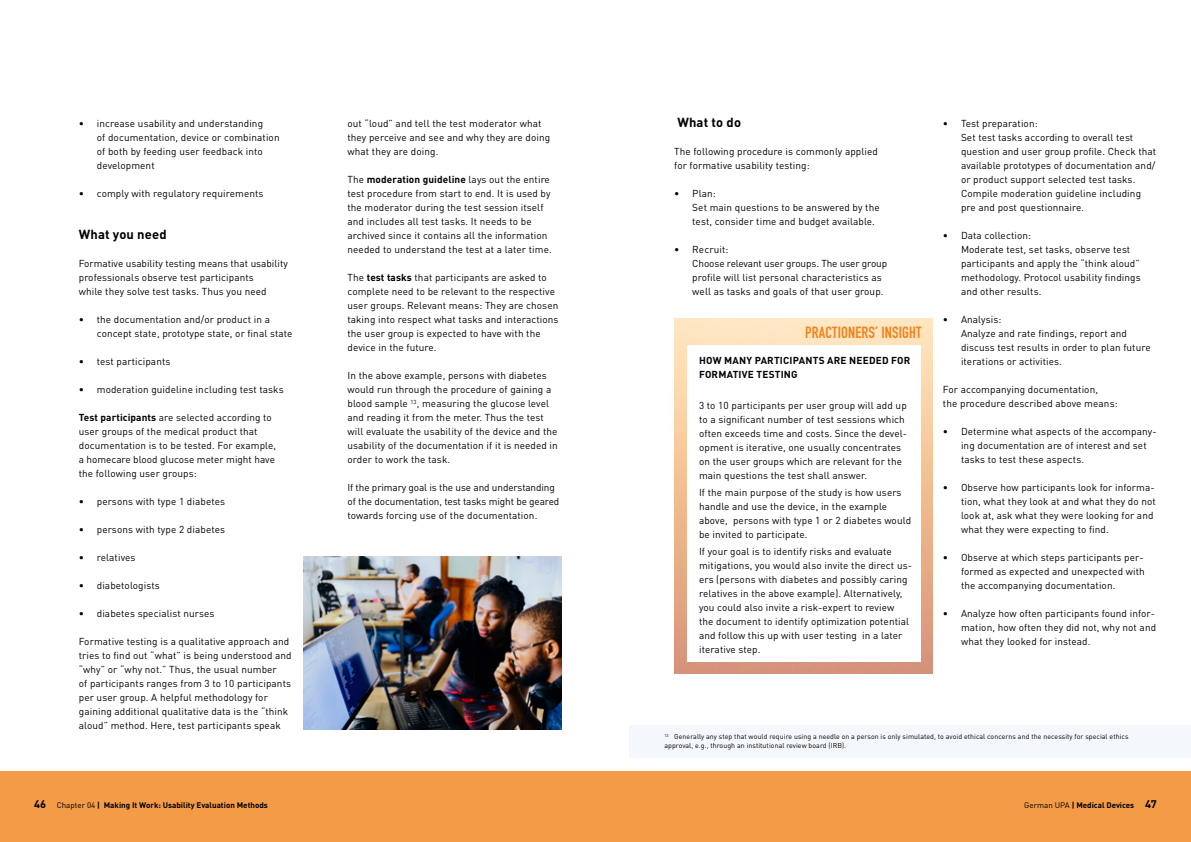
<style>
.page{position:relative;width:1191px;height:842px;background:#fff}
.page>*{position:absolute;margin:0;border:0;box-sizing:border-box;transform-origin:0 0}
.t1{font:700 16px "DIN Condensed";letter-spacing:.01em;color:#f0821a}
.Headline_3{font:700 13px "DIN Pro";letter-spacing:.01em;color:#000}
.t2{font:700 11px "DIN Pro";color:#000}
.Fließtext{font:10px/14px "DIN Pro";letter-spacing:.01em;color:#000}
.Fließtext-2{font:10px/14px "DIN Pro";letter-spacing:-.01em;color:#000}
.t3{font:700 10px/14px "DIN Pro";letter-spacing:.02em;color:#000}
.t4{font:700 8px "DIN Pro";color:#000}
.t5{font:7px/9px "DIN Pro";letter-spacing:.01em;color:#000}
.s1{font-weight:700}
.s2{font-weight:400}
.s3{font-size:11px}
</style>
<div class="page">
<div style="left:0;top:771px;width:1191px;height:71px;background:#f39b47"></div>
<div style="left:629px;top:725px;width:562px;height:32px;background:#f4f7fc"></div>
<img style="left:303px;top:557px;width:258px;height:172px">
<p class="Fließtext" style="left:97px;top:116px;width:184px;text-indent:-18px">• increase usability and understanding<br>of documentation, device or combination of both by feeding user feedback into development</p>
<p class="Fließtext" style="left:79px;top:186px;width:186px">• comply with regulatory requirements</p>
<h3 class="Headline_3" style="left:79px;top:226px;width:89px">What you need</h3>
<p class="Fließtext" style="left:79px;top:256px;width:210px">Formative usability testing means that usability professionals observe test participants<br>while they solve test tasks. Thus you need</p>
<p class="Fließtext" style="left:97px;top:312px;width:197px;text-indent:-18px">• the documentation and/or product in a concept state, prototype state, or final state</p>
<p class="Fließtext" style="left:79px;top:354px;width:93px">• test participants</p>
<p class="Fließtext" style="left:79px;top:382px;width:206px">• moderation guideline including test tasks</p>
<p class="Fließtext" style="left:79px;top:410px;width:199px"><span class="s1">Test participants</span> are selected according to user groups of the medical product that documentation is to be tested. For example, a homecare blood glucose meter might have the following user groups:</p>
<p class="Fließtext" style="left:79px;top:494px;width:148px">• persons with type 1 diabetes</p>
<p class="Fließtext" style="left:79px;top:522px;width:148px">• persons with type 2 diabetes</p>
<p class="Fließtext" style="left:79px;top:550px;width:58px">• relatives</p>
<p class="Fließtext" style="left:79px;top:578px;width:82px">• diabetologists</p>
<p class="Fließtext" style="left:79px;top:606px;width:137px">• diabetes specialist nurses</p>
<p class="Fließtext" style="left:79px;top:634px;width:214px">Formative testing is a qualitative approach and tries to find out “what” is being understood and “why” or “why not.” Thus, the usual number<br>of participants ranges from 3 to 10 participants per user group. A helpful methodology for gaining additional qualitative data is the “think aloud” method. Here, test participants speak</p>
<p class="Fließtext" style="left:347px;top:116px;width:204px">out “loud” and tell the test moderator what they perceive and see and why they are doing what they are doing.</p>
<p class="Fließtext" style="left:347px;top:172px;width:206px">The <span class="s1">moderation guideline</span> lays out the entire test procedure from start to end. It is used by the moderator during the test session itself and includes all test tasks. It needs to be archived since it contains all the information needed to understand the test at a later time.</p>
<p class="Fließtext" style="left:347px;top:270px;width:213px">The <span class="s1">test tasks</span> that participants are asked to complete need to be relevant to the respective user groups. Relevant means: They are chosen taking into respect what tasks and interactions the user group is expected to have with the device in the future.</p>
<p class="Fließtext" style="left:347px;top:368px;width:212px">In the above example, persons with diabetes would run through the procedure of gaining a blood sample <sup>13</sup>, measuring the glucose level and reading it from the meter. Thus the test will evaluate the usability of the device and the usability of the documentation if it is needed in order to work the task.</p>
<p class="Fließtext-2" style="left:347px;top:480px;width:213px">If the primary goal is the use and understanding of the documentation, test tasks might be geared towards forcing use of the documentation.</p>
<h3 class="Headline_3" style="left:677px;top:114px;width:65px">What to do</h3>
<p class="Fließtext" style="left:674px;top:144px;width:205px">The following procedure is commonly applied for formative usability testing:</p>
<p class="Fließtext" style="left:692px;top:186px;width:189px;text-indent:-18px">• Plan:<br>Set main questions to be answered by the test, consider time and budget available.</p>
<p class="Fließtext" style="left:692px;top:242px;width:196px;text-indent:-18px">• Recruit:<br>Choose relevant user groups. The user group profile will list personal characteristics as well as tasks and goals of that user group.</p>
<h1 class="t1" style="left:805px;top:322px;width:118px">PRACTIONERS’ INSIGHT</h1>
<p class="t3" style="left:699px;top:353px;width:213px">HOW MANY PARTICIPANTS ARE NEEDED FOR<br>FORMATIVE TESTING</p>
<p class="Fließtext" style="left:699px;top:398px;width:210px">3 to 10 participants per user group will add up to a significant number of test sessions which often exceeds time and costs. Since the devel&shy;opment is iterative, one usually concentrates on the user groups which are relevant for the main questions the test shall answer.</p>
<p class="Fließtext" style="left:699px;top:485px;width:214px">If the main purpose of the study is how users handle and use the device, in the example above, persons with type 1 or 2 diabetes would be invited to participate.</p>
<p class="Fließtext" style="left:699px;top:544px;width:214px">If your goal is to identify risks and evaluate mitigations, you would also invite the direct us&shy;ers (persons with diabetes and possibly caring relatives in the above example). Alternatively, you could also invite a risk-expert to review<br>the document to identify optimization potential and follow this up with user testing in a later iterative step.</p>
<p class="Fließtext" style="left:961px;top:116px;width:197px;text-indent:-18px">• Test preparation:<br>Set test tasks according to overall test question and user group profile. Check that available prototypes of documentation and/ or product support selected test tasks.<br>Compile moderation guideline including pre and post questionnaire.</p>
<p class="Fließtext" style="left:961px;top:228px;width:181px;text-indent:-18px">• Data collection:<br>Moderate test, set tasks, observe test participants and apply the “think aloud” methodology. Protocol usability findings and other results.</p>
<p class="Fließtext" style="left:961px;top:312px;width:191px;text-indent:-18px">• Analysis:<br>Analyze and rate findings, report and discuss test results in order to plan future iterations or activities.</p>
<p class="Fließtext" style="left:943px;top:382px;width:176px">For accompanying documentation,<br>the procedure described above means:</p>
<p class="Fließtext" style="left:961px;top:424px;width:197px;text-indent:-18px">• Determine what aspects of the accompany&shy;ing documentation are of interest and set tasks to test these aspects.</p>
<p class="Fließtext" style="left:961px;top:480px;width:196px;text-indent:-18px">• Observe how participants look for informa&shy;tion, what they look at and what they do not look at, ask what they were looking for and what they were expecting to find.</p>
<p class="Fließtext" style="left:961px;top:550px;width:185px;text-align:justify;text-indent:-18px">• Observe at which steps participants per&shy;formed as expected and unexpected with the accompanying documentation.</p>
<p class="Fließtext" style="left:961px;top:606px;width:197px;text-align:justify;text-indent:-18px">• Analyze how often participants found infor&shy;mation, how often they did not, why not and what they looked for instead.</p>
<p class="t5" style="left:664px;top:732px;width:466px"><sup>13</sup> Generally any step that would require using a needle on a person is only simulated, to avoid ethical concerns and the necessity for special ethics approval, e.g., through an institutional review board (IRB).</p>
<p class="t2" style="left:34px;top:796px;width:13px">46</p>
<p class="t4" style="left:1024px;top:799px;width:134px"><span class="s2">German UPA</span> | Medical Devices <span class="s3">47</span></p>
<p class="t4" style="left:57px;top:799px;width:213px"><span class="s2">Chapter 04</span> | Making It Work: Usability Evaluation Methods</p>
</div>
